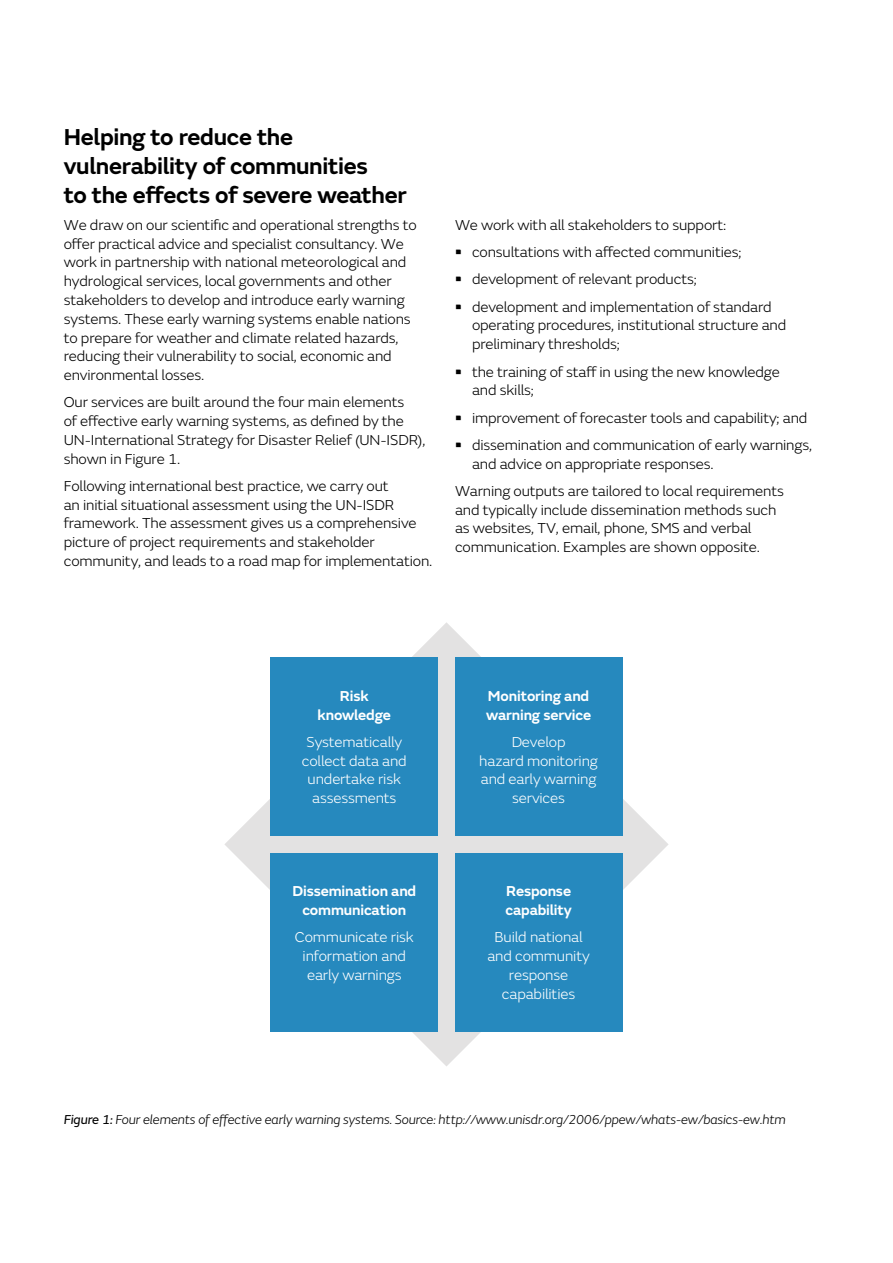
<style>
.page{position:relative;width:893px;height:1263px;background:#fff}
.page>*{position:absolute;margin:0;border:0;box-sizing:border-box;transform-origin:0 0}
.t1{font:600 24px/28.8px "FS Emeric";letter-spacing:-.015em;color:#000}
.t2{font:300 15px/18.8px "FS Emeric";letter-spacing:-.01em;color:#000}
.t3{font:300 15px/18.8px "FS Emeric";letter-spacing:-.01em;color:#fff;text-align:center}
.t4{font:600 15px/18.8px "FS Emeric";letter-spacing:-.01em;color:#fff;text-align:center}
.t5{font:italic 300 13.5px "FS Emeric";letter-spacing:-.01em;color:#000}
.s1{font-weight:800;font-size:18px}
.s2{font-weight:400}
</style>
<div class="page">
<svg style="left:224px;top:622px;width:445px;height:444px"></svg>
<div style="left:455px;top:657px;width:167px;height:179px;background:#2689be"></div>
<div style="left:455px;top:853px;width:167px;height:178px;background:#2689be"></div>
<div style="left:271px;top:657px;width:167px;height:179px;background:#2689be"></div>
<div style="left:271px;top:853px;width:167px;height:178px;background:#2689be"></div>
<h1 class="t1" style="left:64px;top:121px;width:344px">Helping to reduce the vulnerability of communities<br>to the effects of severe weather</h1>
<p class="t2" style="left:64px;top:215px;width:355px">We draw on our scientific and operational strengths to offer practical advice and specialist consultancy. We work in partnership with national meteorological and hydrological services, local governments and other stakeholders to develop and introduce early warning systems. These early warning systems enable nations to prepare for weather and climate related hazards, reducing their vulnerability to social, economic and environmental losses.</p>
<p class="t2" style="left:64px;top:392px;width:363px">Our services are built around the four main elements<br>of effective early warning systems, as defined by the UN-International Strategy for Disaster Relief (UN-ISDR), shown in Figure 1.</p>
<p class="t2" style="left:64px;top:476px;width:370px">Following international best practice, we carry out<br>an initial situational assessment using the UN-ISDR framework. The assessment gives us a comprehensive picture of project requirements and stakeholder community, and leads to a road map for implementation.</p>
<p class="t2" style="left:455px;top:215px;width:273px">We work with all stakeholders to support:</p>
<p class="t2" style="left:455px;top:242px;width:288px"><span class="s1">•</span> consultations with affected communities;</p>
<p class="t2" style="left:455px;top:269px;width:243px"><span class="s1">•</span> development of relevant products;</p>
<p class="t2" style="left:472px;top:297px;width:316px;text-indent:-17px"><span class="s1">•</span> development and implementation of standard operating procedures, institutional structure and preliminary thresholds;</p>
<p class="t2" style="left:472px;top:361px;width:309px;text-indent:-17px"><span class="s1">•</span> the training of staff in using the new knowledge and skills;</p>
<p class="t2" style="left:455px;top:407px;width:354px"><span class="s1">•</span> improvement of forecaster tools and capability; and</p>
<p class="t2" style="left:472px;top:435px;width:342px;text-indent:-17px"><span class="s1">•</span> dissemination and communication of early warnings, and advice on appropriate responses.</p>
<p class="t2" style="left:455px;top:481px;width:330px">Warning outputs are tailored to local requirements and typically include dissemination methods such as websites, TV, email, phone, SMS and verbal communication. Examples are shown opposite.</p>
<p class="t4" style="left:318px;top:685px;width:75px">Risk knowledge</p>
<p class="t3" style="left:302px;top:732px;width:106px">Systematically collect data and undertake risk assessments</p>
<p class="t4" style="left:292px;top:881px;width:125px">Dissemination and communication</p>
<p class="t3" style="left:295px;top:927px;width:120px">Communicate risk information and early warnings</p>
<p class="t4" style="left:486px;top:685px;width:107px;text-align:left">Monitoring and warning service</p>
<p class="t3" style="left:479px;top:732px;width:120px">Develop<br>hazard monitoring and early warning services</p>
<p class="t4" style="left:505px;top:881px;width:68px;text-align:left">Response capability</p>
<p class="t3" style="left:487px;top:927px;width:104px">Build national and community response capabilities</p>
<p class="t5" style="left:64px;top:1110px;width:724px"><span class="s2">Figure 1:</span> Four elements of effective early warning systems. Source: http://www.unisdr.org/2006/ppew/whats-ew/basics-ew.htm</p>
</div>
